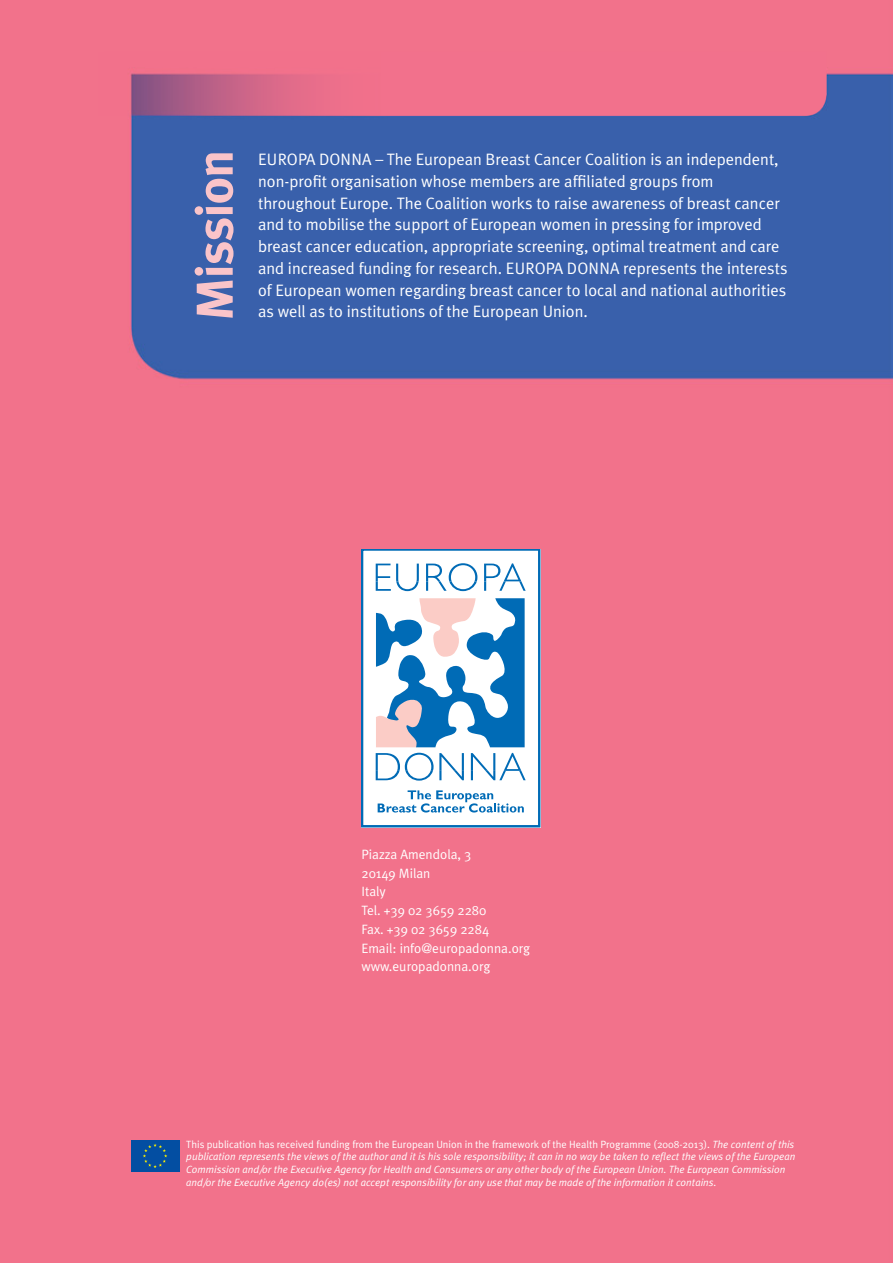
<style>
.page{position:relative;width:893px;height:1263px;background:#fff}
.page>*{position:absolute;margin:0;border:0;box-sizing:border-box;transform-origin:0 0}
.t1{font:700 51.75px "Meta Plus";letter-spacing:-.015em;color:#fac4c9}
.t2{font:16.5px/21.8px "Meta Plus Normal";color:#fff}
.t3{font:13.5px/18.8px "Meta Plus Normal";color:#fff}
.t4{font:italic 10.5px/12.8px "Meta Plus Normal";color:#fff}
.s1{font-style:normal}
</style>
<div class="page">
<img style="left:0;top:0;width:893px;height:1263px">
<div style="left:131px;top:1140px;width:48px;height:31px;background:#034ea2"></div>
<svg style="left:143px;top:1143px;width:24px;height:25px"></svg>
<svg style="left:98px;top:52px;width:728px;height:64px;background:#e76e8b"></svg>
<div style="left:361px;top:549px;width:179px;height:278px;background:#fff"></div>
<svg style="left:378px;top:790px;width:146px;height:22px"></svg>
<svg style="left:376px;top:563px;width:150px;height:28px"></svg>
<svg style="left:376px;top:753px;width:150px;height:28px"></svg>
<svg style="left:376px;top:598px;width:149px;height:149px"></svg>
<div style="left:361px;top:549px;width:179px;height:278px;border:2px solid #006bb6"></div>
<h1 class="t1" style="left:185px;top:321px;width:173px;rotate:-90deg">Mission</h1>
<p class="t2" style="left:258px;top:148px;width:531px">EUROPA DONNA – The European Breast Cancer Coalition is an independent, non-profit organisation whose members are affiliated groups from throughout Europe. The Coalition works to raise awareness of breast cancer and to mobilise the support of European women in pressing for improved breast cancer education, appropriate screening, optimal treatment and care and increased funding for research. EUROPA DONNA represents the interests of European women regarding breast cancer to local and national authorities</p>
<p class="t2" style="left:258px;top:301px;width:331px">as well as to institutions of the European Union.</p>
<p class="t3" style="left:361px;top:845px;width:170px">Piazza Amendola, 3<br>20149 Milan<br>Italy<br>Tel. +39 02 3659 2280<br>Fax. +39 02 3659 2284<br>Email: info@europadonna.org www.europadonna.org</p>
<p class="t4" style="left:186px;top:1137px;width:611px"><span class="s1">This publication has received funding from the European Union in the framework of the Health Programme (2008-2013).</span> The content of this publication represents the views of the author and it is his sole responsibility; it can in no way be taken to reflect the views of the European Commission and/or the Executive Agency for Health and Consumers or any other body of the European Union. The European Commission and/or the Executive Agency do(es) not accept responsibility for any use that may be made of the information it contains.</p>
</div>
